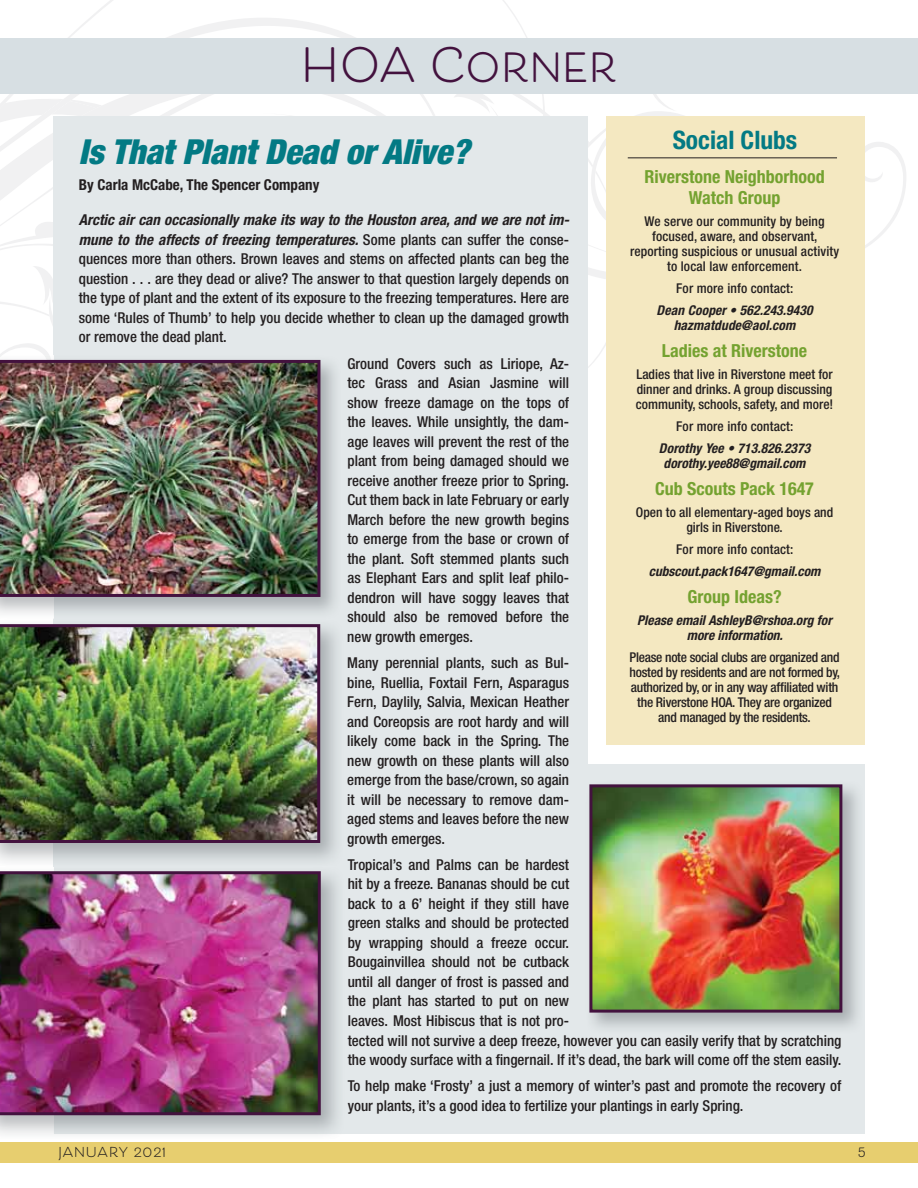
<style>
.page{position:relative;width:918px;height:1188px;background:#fff}
.page>*{position:absolute;margin:0;border:0;box-sizing:border-box;transform-origin:0 0}
.t1{font:700 46.5px "Beloved Sans Basic";color:#43123e}
.t2{font:italic 900 condensed 34.5px "Helvetica Neue";color:#037a84}
.t3{font:700 condensed 25.5px "Helvetica Neue";color:#037a84}
.t4{font:700 condensed 18px/21px "Helvetica Neue";color:#74a230;text-align:center}
.t5{font:500 condensed 15px/19.5px "Helvetica Neue";color:#231f20;text-align:justify}
.t6{font:700 condensed 15px "Helvetica Neue";color:#231f20}
.t7{font:500 condensed 13.5px/15px "Helvetica Neue";color:#231f20;text-align:center}
.t8{font:500 condensed 13.5px/15px "Helvetica Neue";letter-spacing:-.02em;color:#231f20;text-align:center}
.t9{font:italic 700 condensed 13.5px/15px "Helvetica Neue";color:#231f20;text-align:center}
.t10{font:700 13.5px "Beloved Sans Basic";letter-spacing:.06em;color:#231f20}
.s1{font-weight:700;font-style:italic}
</style>
<div class="page">
<svg style="left:0;top:201px;width:54px;height:128px"></svg>
<svg style="left:0;top:152px;width:54px;height:49px;fill:#f4f4f5"></svg>
<svg style="left:0;top:117px;width:54px;height:35px"></svg>
<svg style="left:0;top:0;width:545px;height:117px"></svg>
<svg style="left:454px;top:93px;width:44px;height:20px"></svg>
<svg style="left:588px;top:93px;width:222px;height:251px"></svg>
<svg style="left:263px;top:113px;width:643px;height:165px"></svg>
<div style="left:0;top:1142px;width:918px;height:21px;background:#e7ce6f"></div>
<div style="left:0;top:38px;width:918px;height:55px;background:#d7dfe3"></div>
<div style="left:606px;top:117px;width:258px;height:628px;background:#f4e8c1"></div>
<hr style="left:628px;top:157px;width:209px;height:1px;background:#231f20">
<div style="left:54px;top:117px;width:534px;height:1017px;background:#e3e8ea"></div>
<img style="left:0;top:359px;width:335px;height:260px">
<img style="left:0;top:355px;width:54px;height:5px">
<img style="left:0;top:360px;width:320px;height:237px">
<img style="left:0;top:619px;width:337px;height:516px">
<img style="left:0;top:624px;width:320px;height:219px">
<img style="left:54px;top:867px;width:284px;height:267px">
<img style="left:0;top:866px;width:337px;height:1px">
<img style="left:0;top:871px;width:321px;height:244px">
<div style="left:588px;top:765px;width:276px;height:369px;background:#e3e8ea"></div>
<img style="left:591px;top:784px;width:267px;height:244px">
<img style="left:593px;top:788px;width:245px;height:221px">
<div style="left:589px;top:784px;width:253px;height:229px;border:3px solid #43123e"></div>
<h1 class="t1" style="left:301px;top:39px;width:317px">HOA Corner</h1>
<h3 class="t3" style="left:673px;top:131px;width:126px">Social Clubs</h3>
<h2 class="t2" style="left:79px;top:139px;width:392px">Is That Plant Dead or Alive?</h2>
<p class="t6" style="left:79px;top:179px;width:242px">By Carla McCabe, The Spencer Company</p>
<p class="t5" style="left:79px;top:212px;width:492px"><span class="s1">Arctic air can occasionally make its way to the Houston area, and we are not im&shy;mune to the affects of freezing temperatures.</span> Some plants can suffer the conse&shy;quences more than others. Brown leaves and stems on affected plants can beg the question . . . are they dead or alive? The answer to that question largely depends on the type of plant and the extent of its exposure to the freezing temperatures. Here are some ‘Rules of Thumb’ to help you decide whether to clean up the damaged growth or remove the dead plant.</p>
<p class="t5" style="left:347px;top:355px;width:223px">Ground Covers such as Liriope, Az&shy;tec Grass and Asian Jasmine will show freeze damage on the tops of the leaves. While unsightly, the dam&shy;age leaves will prevent the rest of the plant from being damaged should we receive another freeze prior to Spring.<br>Cut them back in late February or early March before the new growth begins to emerge from the base or crown of the plant. Soft stemmed plants such as Elephant Ears and split leaf philo&shy;dendron will have soggy leaves that should also be removed before the new growth emerges.</p>
<p class="t5" style="left:347px;top:654px;width:223px">Many perennial plants, such as Bul&shy;bine, Ruellia, Foxtail Fern, Asparagus Fern, Daylily, Salvia, Mexican Heather and Coreopsis are root hardy and will likely come back in the Spring. The new growth on these plants will also emerge from the base/crown, so again it will be necessary to remove dam&shy;aged stems and leaves before the new growth emerges.</p>
<p class="t5" style="left:348px;top:856px;width:495px;text-align:left">Tropical’s and Palms can be hardest<br>hit by a freeze. Bananas should be cut<br>back to a 6’ height if they still have<br>green stalks and should be protected<br>by wrapping should a freeze occur.<br>Bougainvillea should not be cutback<br>until all danger of frost is passed and<br>the plant has started to put on new<br>leaves. Most Hibiscus that is not pro-<br>tected will not survive a deep freeze, however you can easily verify that by scratching the woody surface with a fingernail. If it’s dead, the bark will come off the stem easily.</p>
<p class="t5" style="left:348px;top:1077px;width:495px">To help make ‘Frosty’ a just a memory of winter’s past and promote the recovery of your plants, it’s a good idea to fertilize your plantings in early Spring.</p>
<p class="t4" style="left:644px;top:168px;width:182px">Riverstone Neighborhood<br>Watch Group</p>
<p class="t7" style="left:630px;top:215px;width:211px">We serve our community by being focused, aware, and observant, reporting suspicious or unusual activity to local law enforcement.</p>
<p class="t7" style="left:676px;top:282px;width:119px">For more info contact:</p>
<p class="t9" style="left:657px;top:304px;width:158px">Dean Cooper • 562.243.9430 hazmatdude@aol.com</p>
<p class="t4" style="left:662px;top:342px;width:147px">Ladies at Riverstone</p>
<p class="t7" style="left:636px;top:368px;width:199px;text-align:justify">Ladies that live in Riverstone meet for dinner and drinks. A group discussing community, schools, safety, and more!</p>
<p class="t7" style="left:676px;top:420px;width:119px">For more info contact:</p>
<p class="t9" style="left:659px;top:442px;width:153px">Dorothy Yee • 713.826.2373 dorothy.yee88@gmail.com</p>
<p class="t4" style="left:655px;top:480px;width:160px">Cub Scouts Pack 1647</p>
<p class="t7" style="left:636px;top:506px;width:199px">Open to all elementary-aged boys and girls in Riverstone.</p>
<p class="t7" style="left:676px;top:543px;width:119px">For more info contact:</p>
<p class="t9" style="left:649px;top:565px;width:173px">cubscout.pack1647@gmail.com</p>
<p class="t4" style="left:687px;top:588px;width:96px">Group Ideas?</p>
<p class="t9" style="left:637px;top:614px;width:196px">Please email AshleyB@rshoa.org for more information.</p>
<p class="t8" style="left:629px;top:651px;width:212px">Please note social clubs are organized and hosted by residents and are not formed by, authorized by, or in any way affiliated with the Riverstone HOA. They are organized and managed by the residents.</p>
<p class="t10" style="left:58px;top:1144px;width:109px">JANUARY 2021</p>
<p class="t10" style="left:858px;top:1144px;width:9px">5</p>
</div>
